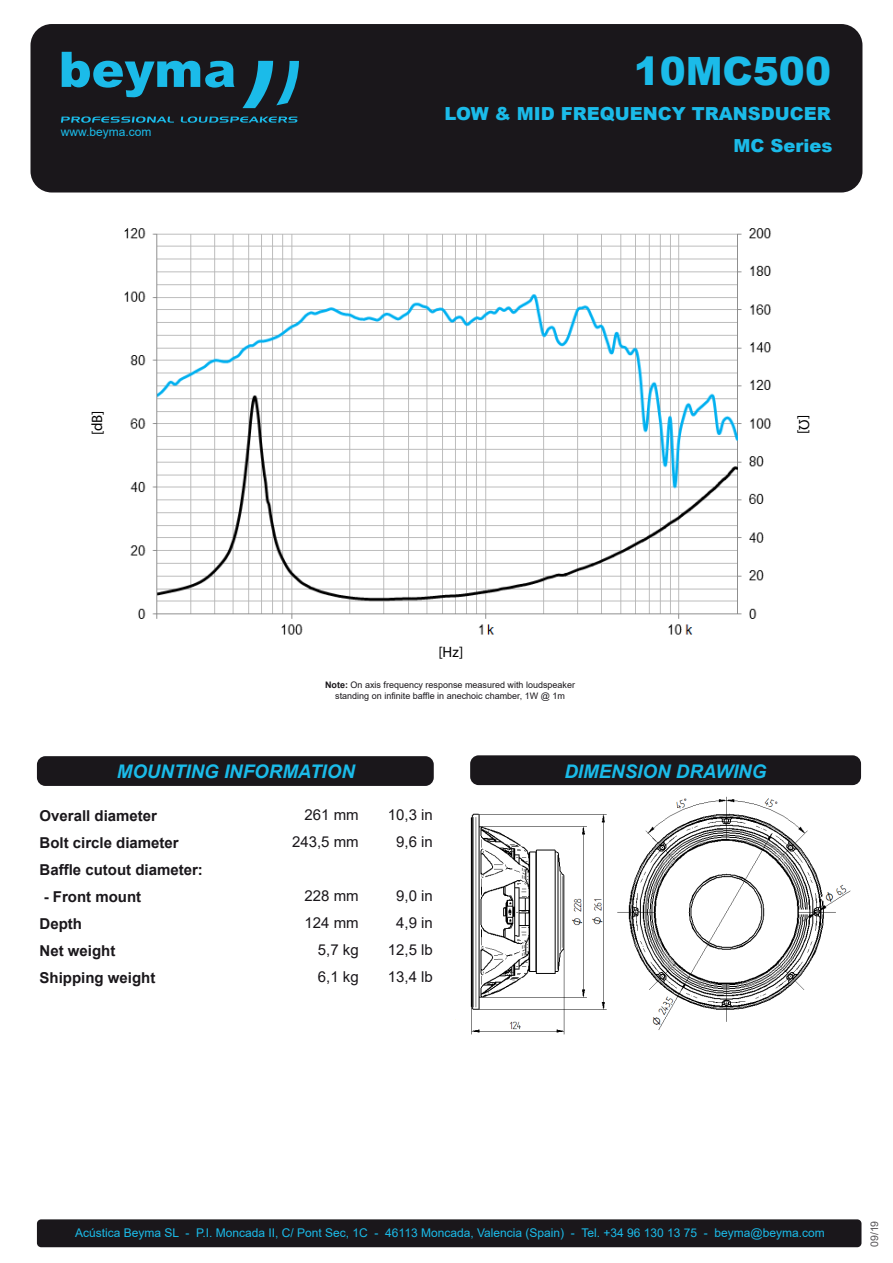
<style>
.page{position:relative;width:893px;height:1263px;background:#fff}
.page>*{position:absolute;margin:0;border:0;box-sizing:border-box;transform-origin:0 0}
.t1{font:900 39px "Arial";color:#1bbbe9}
.t2{font:italic 700 18.75px "Arial";color:#1bbbe9}
.t3{font:900 18px/31.5px "Arial";color:#1bbbe9;text-align:right}
.t4{font:700 15px/27px "Arial";color:#1a171b}
.t5{font:15px "Arial";color:#1a171b}
.t6{font:15px "Myriad Pro";color:#000}
.t7{font:12px "Arial";color:#1bbbe9}
.t8{font:10.5px "Arial";color:#1a171b}
.t9{font:9px/10.8px "Arial";color:#1a171b;text-align:center}
.s1{font-weight:700}
</style>
<div class="page">
<div style="left:31px;top:24px;width:831px;height:168px;background:#1a171b;border-radius:21px"></div>
<svg style="left:61px;top:52px;width:238px;height:71px"></svg>
<div style="left:470px;top:755px;width:391px;height:30px;background:#1a171b;border-radius:9px"></div>
<div style="left:37px;top:1219px;width:824px;height:28px;background:#1a171b;border-radius:4px"></div>
<img style="left:470px;top:796px;width:381px;height:239px">
<img style="left:124px;top:228px;width:647px;height:407px">
<div style="left:37px;top:756px;width:397px;height:30px;background:#1a171b;border-radius:9px"></div>
<p class="t7" style="left:61px;top:124px;width:92px">www.beyma.com</p>
<h1 class="t1" style="left:634px;top:43px;width:199px">10MC500</h1>
<h3 class="t3" style="left:445px;top:98px;width:389px">LOW &amp; MID FREQUENCY TRANSDUCER<br>MC Series</h3>
<p class="t6" style="left:88px;top:435px;width:27px;rotate:-90deg">[dB]</p>
<p class="t6" style="left:438px;top:643px;width:26px">[Hz]</p>
<p class="t9" style="left:325px;top:679px;width:252px"><span class="s1">Note:</span> On axis frequency response measured with loudspeaker standing on infinite baffle in anechoic chamber, 1W @ 1m</p>
<h2 class="t2" style="left:117px;top:759px;width:240px">MOUNTING INFORMATION</h2>
<h2 class="t2" style="left:564px;top:759px;width:204px">DIMENSION DRAWING</h2>
<p class="t4" style="left:40px;top:802px;width:165px">Overall diameter<br>Bolt circle diameter<br>Baffle cutout diameter:</p>
<p class="t4" style="left:40px;top:883px;width:117px">- Front mount<br>Depth<br>Net weight<br>Shipping weight</p>
<p class="t5" style="left:304px;top:804px;width:56px">261 mm</p>
<p class="t5" style="left:388px;top:804px;width:47px">10,3 in</p>
<p class="t5" style="left:292px;top:831px;width:68px">243,5 mm</p>
<p class="t5" style="left:396px;top:831px;width:38px">9,6 in</p>
<p class="t5" style="left:305px;top:885px;width:56px">228 mm</p>
<p class="t5" style="left:396px;top:885px;width:38px">9,0 in</p>
<p class="t5" style="left:305px;top:912px;width:56px">124 mm</p>
<p class="t5" style="left:396px;top:912px;width:38px">4,9 in</p>
<p class="t5" style="left:318px;top:939px;width:42px">5,7 kg</p>
<p class="t5" style="left:388px;top:939px;width:47px">12,5 lb</p>
<p class="t5" style="left:318px;top:966px;width:42px">6,1 kg</p>
<p class="t5" style="left:388px;top:966px;width:47px">13,4 lb</p>
<p class="t7" style="left:75px;top:1224px;width:751px">Acústica Beyma SL - P.I. Moncada II, C/ Pont Sec, 1C - 46113 Moncada, Valencia (Spain) - Tel. +34 96 130 13 75 - beyma@beyma.com</p>
<p class="t8" style="left:867px;top:1247px;width:28px;rotate:-90deg">09/19</p>
</div>
